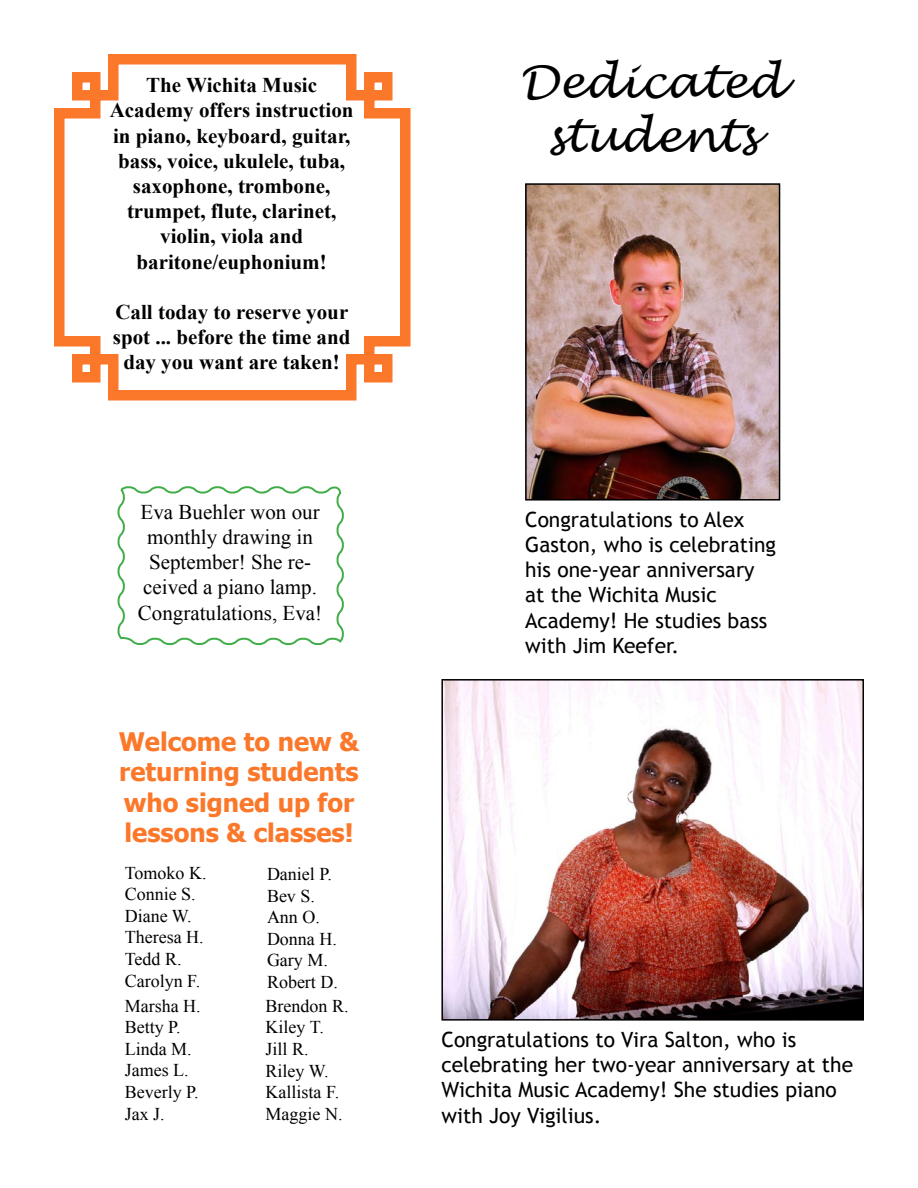
<style>
.page{position:relative;width:918px;height:1188px;background:#fff}
.page>*{position:absolute;margin:0;border:0;box-sizing:border-box;transform-origin:0 0}
.t1{font:italic 45px/54px "Lucida Handwriting";color:#000;text-align:center}
.t2{font:700 25.5px/30.6px "Tahoma";color:#fb772a}
.t3{font:21px/25.2px "Trebuchet MS";color:#000}
.t4{font:700 21px/25.2px "Times New Roman";color:#000;text-align:center}
.t5{font:21px/25.2px "Times New Roman";color:#000;text-align:center}
.t6{font:18px/21.6px "Times New Roman";color:#000}
</style>
<div class="page">
<img style="left:528px;top:186px;width:249px;height:312px">
<div style="left:525px;top:183px;width:255px;height:318px;border:2px solid #000"></div>
<img style="left:444px;top:682px;width:417px;height:336px">
<div style="left:441px;top:679px;width:423px;height:342px;border:2px solid #000"></div>
<svg style="left:54px;top:54px;width:357px;height:347px"></svg>
<svg style="left:117px;top:486px;width:227px;height:159px"></svg>
<p class="t4" style="left:110px;top:72px;width:245px">The Wichita Music<br>Academy offers instruction in piano, keyboard, guitar, bass, voice, ukulele, tuba, saxophone, trombone, trumpet, flute, clarinet, violin, viola and baritone/euphonium!</p>
<p class="t4" style="left:113px;top:299px;width:239px">Call today to reserve your spot ... before the time and day you want are taken!</p>
<p class="t5" style="left:138px;top:499px;width:186px">Eva Buehler won our monthly drawing in<br>September! She re&shy;ceived a piano lamp.<br>Congratulations, Eva!</p>
<p class="t2" style="left:119px;top:724px;width:242px">Welcome to new &amp; returning students who signed up for lessons &amp; classes!</p>
<p class="t6" style="left:125px;top:861px;width:83px">Tomoko K.<br>Connie S.<br>Diane W.<br>Theresa H.<br>Tedd R.<br>Carolyn F.</p>
<p class="t6" style="left:125px;top:995px;width:77px">Marsha H.<br>Betty P.<br>Linda M.<br>James L.<br>Beverly P.<br>Jax J.</p>
<p class="t6" style="left:267px;top:863px;width:72px">Daniel P.<br>Bev S.<br>Ann O.<br>Donna H.<br>Gary M.<br>Robert D.</p>
<p class="t6" style="left:266px;top:995px;width:84px">Brendon R.<br>Kiley T.<br>Jill R.<br>Riley W.<br>Kallista F.<br>Maggie N.</p>
<h1 class="t1" style="left:520px;top:57px;width:265px">Dedicated students</h1>
<p class="t3" style="left:525px;top:507px;width:252px">Congratulations to Alex<br>Gaston, who is celebrating his one-year anniversary at the Wichita Music<br>Academy! He studies bass with Jim Keefer.</p>
<p class="t3" style="left:441px;top:1027px;width:413px">Congratulations to Vira Salton, who is celebrating her two-year anniversary at the Wichita Music Academy! She studies piano with Joy Vigilius.</p>
</div>
